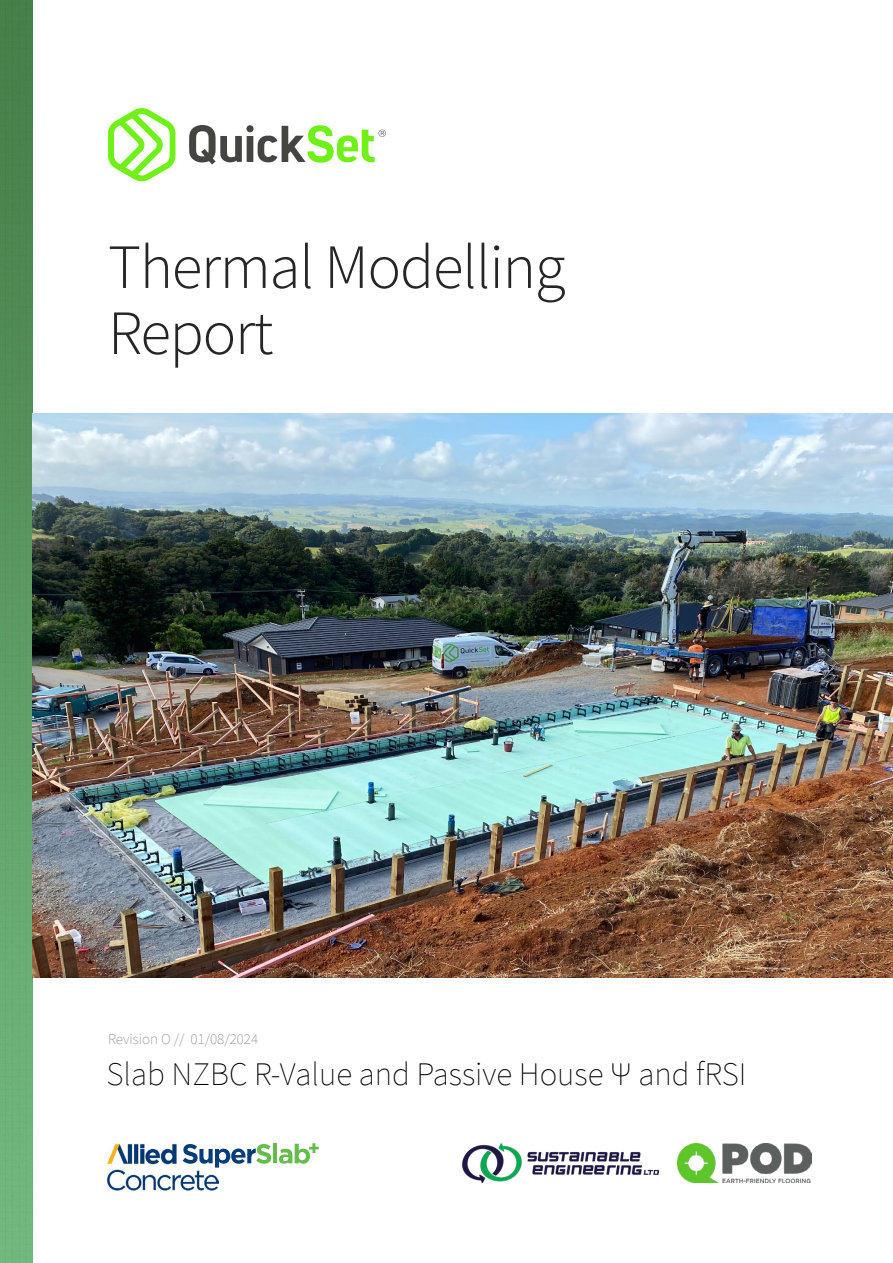
<style>
.page{position:relative;width:893px;height:1263px;background:#fff}
.page>*{position:absolute;margin:0;border:0;box-sizing:border-box;transform-origin:0 0}
.t1{font:300 63px/66px "Source Sans Pro";letter-spacing:-.02em;color:#262626}
.t2{font:200 33px "Source Sans Pro";color:#000}
.t3{font:200 15px "Source Sans Pro";color:#808080}
</style>
<div class="page">
<img style="left:0;top:0;width:32px;height:1263px">
<svg style="left:108px;top:108px;width:68px;height:73px"></svg>
<svg style="left:189px;top:125px;width:197px;height:40px"></svg>
<img style="left:32px;top:414px;width:861px;height:564px">
<img style="left:463px;top:1143px;width:195px;height:40px">
<img style="left:107px;top:1143px;width:111px;height:48px">
<img style="left:677px;top:1144px;width:135px;height:38px">
<hr style="left:273px;top:1144px;width:4px;height:19px;background:#64bc4b">
<svg style="left:183px;top:1143px;width:88px;height:24px"></svg>
<svg style="left:279px;top:1143px;width:40px;height:21px"></svg>
<h1 class="t1" style="left:108px;top:234px;width:459px">Thermal Modelling<br>Report</h1>
<p class="t3" style="left:108px;top:1030px;width:152px">Revision O // 01/08/2024</p>
<p class="t2" style="left:106px;top:1054px;width:641px">Slab NZBC R-Value and Passive House Ψ and fRSI</p>
</div>
